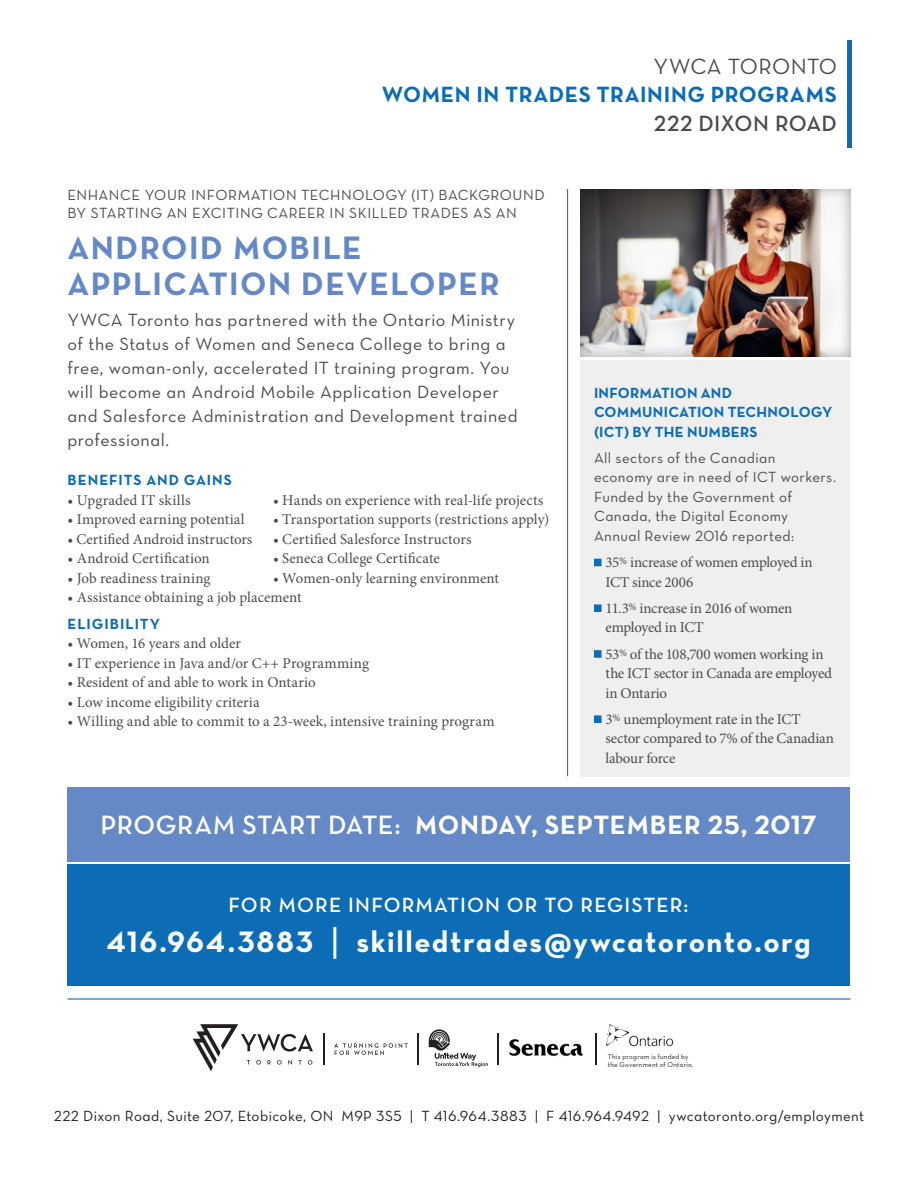
<style>
.page{position:relative;width:918px;height:1188px;background:#fff}
.page>*{position:absolute;margin:0;border:0;box-sizing:border-box;transform-origin:0 0}
.t1{font:33px/36px "Neutra Text Bold Alt";letter-spacing:.045em;color:#6489c6}
.t2{font:30px "Neutra Text Bold Alt";letter-spacing:.055em;color:#fff}
.t3{font:27px "Neutra Text Bold Alt";letter-spacing:.025em;color:#fff}
.t4{font:22.5px/28.5px "Neutra Text Bold Alt";letter-spacing:.025em;color:#0d6cb6;text-align:right}
.t5{font:22.5px "Neutra Text Demi Alt";letter-spacing:.01em;color:#4b4c4d}
.t6{font:21px "Neutra Text Demi Alt";letter-spacing:.055em;color:#fff}
.Lg_Body{font:18px/24px "Neutra Text Book Alt";letter-spacing:.025em;color:#4b4c4d}
.Bullet_Text{font:15px "Minion Pro";letter-spacing:.005em;color:#4b4c4d}
.Sidebar{font:15px/19.5px "Minion Pro";letter-spacing:-.02em;color:#4b4c4d}
.Sidebar-2{font:15px/19.5px "Neutra Text Book Alt";letter-spacing:.025em;color:#4b4c4d}
.t7{font:15px "Neutra Text Book Alt";letter-spacing:.025em;color:#231f20}
.Sm_Header{font:15px/19.5px "Neutra Text Bold Alt";letter-spacing:.02em;color:#0d6cb6}
.Sm_Header-2{font:15px "Neutra Text Bold Alt";letter-spacing:.07em;color:#0d6cb6}
.Sm_Header-3{font:15px "Neutra Text Bold Alt";letter-spacing:.065em;color:#0d6cb6}
.t8{font:7.05px/8.4px "Neutra Text Book Alt";letter-spacing:.025em;color:#231f20}
.s1{font-family:"Neutra Text Book Alt";color:#4b4c4d}
.s2{font-family:"Neutra Text Demi Alt"}
.s3{font-family:"Neutra Text Demi Alt";font-size:37.5px}
</style>
<div class="page">
<hr style="left:68px;top:998px;width:782px;height:2px;background:#0d6cb6">
<svg style="left:334px;top:1043px;width:74px;height:12px"></svg>
<hr style="left:323px;top:1033px;width:1px;height:32px;background:#231f20">
<hr style="left:418px;top:1033px;width:1px;height:32px;background:#231f20">
<svg style="left:193px;top:1024px;width:120px;height:47px"></svg>
<svg style="left:429px;top:1029px;width:59px;height:38px"></svg>
<img style="left:509px;top:1039px;width:74px;height:17px">
<img style="left:606px;top:1024px;width:68px;height:23px">
<hr style="left:498px;top:1033px;width:1px;height:32px;background:#231f20">
<hr style="left:595px;top:1033px;width:1px;height:32px;background:#231f20">
<div style="left:580px;top:186px;width:273px;height:171px;background:#4b4c4d;opacity:.45"></div>
<div style="left:580px;top:360px;width:270px;height:416px;background:#efeff0"></div>
<div style="left:594px;top:559px;width:8px;height:7px;background:#0d6cb6;border:2px solid #0d6cb6"></div>
<svg style="left:594px;top:604px;width:8px;height:8px"></svg>
<svg style="left:594px;top:650px;width:8px;height:8px"></svg>
<svg style="left:594px;top:715px;width:8px;height:8px"></svg>
<hr style="left:567px;top:189px;width:1px;height:587px;background:#2874bb">
<div style="left:67px;top:864px;width:783px;height:122px;background:#0d6cb6"></div>
<div style="left:847px;top:40px;width:5px;height:108px;background:#0d6cb6"></div>
<div style="left:67px;top:787px;width:783px;height:75px;background:#6489c6"></div>
<p class="t4" style="left:382px;top:51px;width:457px"><span class="s1">YWCA TORONTO<br></span>WOMEN IN TRADES TRAINING PROGRAMS</p>
<p class="t5" style="left:654px;top:109px;width:185px">222 DIXON ROAD</p>
<p class="Sidebar-2" style="left:68px;top:185px;width:479px;line-height:18px">ENHANCE YOUR INFORMATION TECHNOLOGY (IT) BACKGROUND<br>BY STARTING AN EXCITING CAREER IN SKILLED TRADES AS AN</p>
<p class="t1" style="left:68px;top:229px;width:434px">ANDROID MOBILE<br>APPLICATION DEVELOPER</p>
<p class="Lg_Body" style="left:68px;top:307px;width:452px">YWCA Toronto has partnered with the Ontario Ministry of the Status of Women and Seneca College to bring a free, woman-only, accelerated IT training program. You will become an Android Mobile Application Developer and Salesforce Administration and Development trained professional.</p>
<p class="Sm_Header-2" style="left:68px;top:471px;width:166px">BENEFITS AND GAINS</p>
<p class="Bullet_Text" style="left:68px;top:490px;width:125px">• Upgraded IT skills</p>
<p class="Bullet_Text" style="left:273px;top:490px;width:272px">• Hands on experience with real-life projects</p>
<p class="Bullet_Text" style="left:68px;top:510px;width:179px">• Improved earning potential</p>
<p class="Bullet_Text" style="left:273px;top:510px;width:278px">• Transportation supports (restrictions apply)</p>
<p class="Bullet_Text" style="left:68px;top:529px;width:186px">• Certified Android instructors</p>
<p class="Bullet_Text" style="left:273px;top:529px;width:200px">• Certified Salesforce Instructors</p>
<p class="Bullet_Text" style="left:68px;top:549px;width:144px">• Android Certification</p>
<p class="Bullet_Text" style="left:273px;top:549px;width:169px">• Seneca College Certificate</p>
<p class="Bullet_Text" style="left:68px;top:568px;width:145px">• Job readiness training</p>
<p class="Bullet_Text" style="left:273px;top:568px;width:228px">• Women-only learning environment</p>
<p class="Bullet_Text" style="left:68px;top:588px;width:236px">• Assistance obtaining a job placement</p>
<p class="Sm_Header-3" style="left:68px;top:614px;width:94px">ELIGIBILITY</p>
<p class="Bullet_Text" style="left:68px;top:633px;width:175px">• Women, 16 years and older</p>
<p class="Bullet_Text" style="left:68px;top:653px;width:303px">• IT experience in Java and/or C++ Programming</p>
<p class="Bullet_Text" style="left:68px;top:672px;width:250px">• Resident of and able to work in Ontario</p>
<p class="Bullet_Text" style="left:68px;top:692px;width:194px">• Low income eligibility criteria</p>
<p class="Bullet_Text" style="left:68px;top:711px;width:429px">• Willing and able to commit to a 23-week, intensive training program</p>
<p class="Sm_Header" style="left:594px;top:382px;width:240px">INFORMATION AND<br>COMMUNICATION TECHNOLOGY (ICT) BY THE NUMBERS</p>
<p class="Sidebar-2" style="left:594px;top:448px;width:244px">All sectors of the Canadian economy are in need of ICT workers.<br>Funded by the Government of<br>Canada, the Digital Economy<br>Annual Review 2016 reported:</p>
<p class="Sidebar" style="left:606px;top:553px;width:209px">35<sup>%</sup> increase of women employed in<br>ICT since 2006</p>
<p class="Sidebar" style="left:606px;top:598px;width:188px">11.3<sup>%</sup> increase in 2016 of women employed in ICT</p>
<p class="Sidebar" style="left:606px;top:644px;width:228px">53<sup>%</sup> of the 108,700 women working in the ICT sector in Canada are employed in Ontario</p>
<p class="Sidebar" style="left:606px;top:709px;width:230px">3<sup>%</sup> unemployment rate in the ICT sector compared to 7% of the Canadian labour force</p>
<p class="t3" style="left:101px;top:808px;width:718px"><span class="s2">PROGRAM START DATE:</span> MONDAY, SEPTEMBER 25, 2017</p>
<p class="t6" style="left:229px;top:892px;width:461px">FOR MORE INFORMATION OR TO REGISTER:</p>
<p class="t2" style="left:107px;top:923px;width:706px">416.964.3883 <span class="s3">|</span> skilledtrades@ywcatoronto.org</p>
<p class="t8" style="left:608px;top:1052px;width:87px">This program is funded by the Government of Ontario.</p>
<p class="t7" style="left:54px;top:1107px;width:812px">222 Dixon Road, Suite 207, Etobicoke, ON M9P 3S5 | T 416.964.3883 | F 416.964.9492 | ywcatoronto.org/employment</p>
</div>
